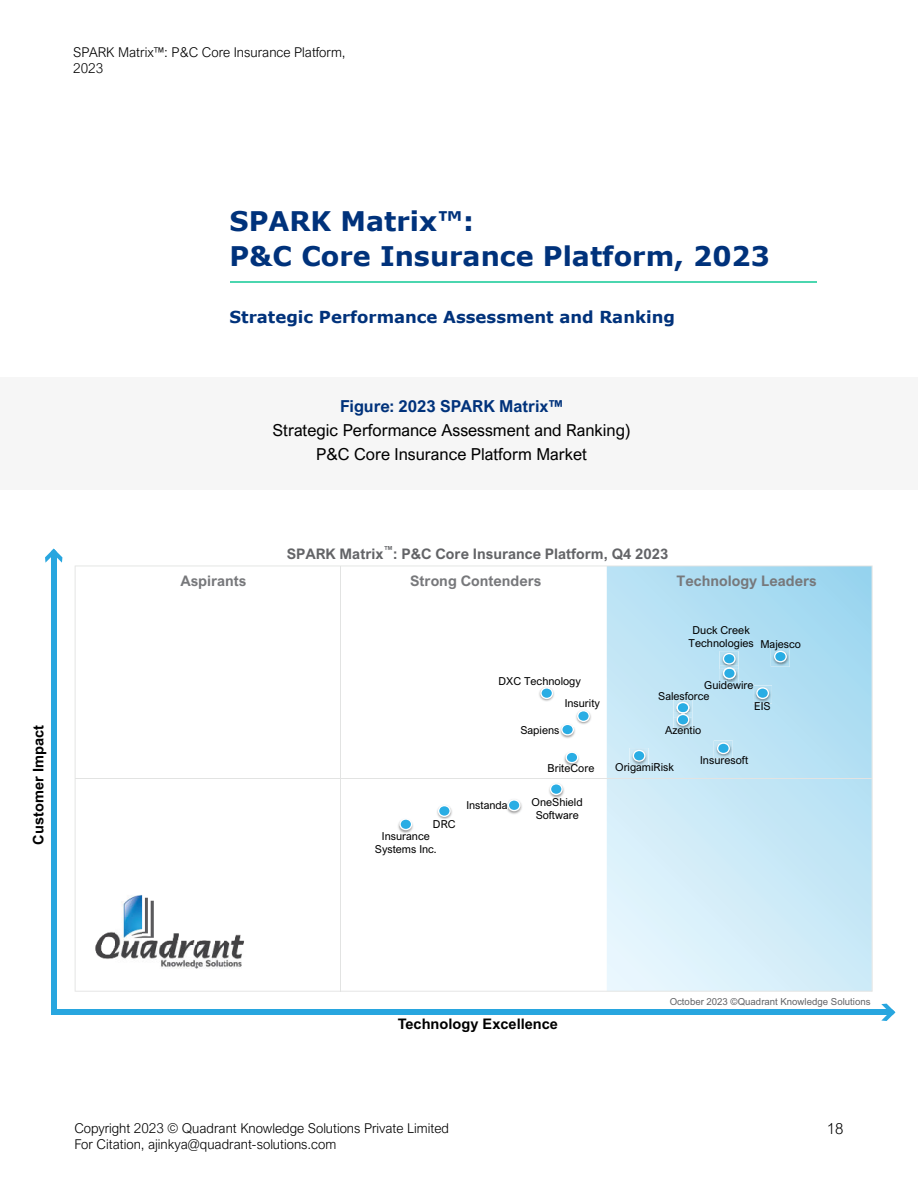
<style>
.page{position:relative;width:918px;height:1188px;background:#fff}
.page>*{position:absolute;margin:0;border:0;box-sizing:border-box;transform-origin:0 0}
.t1{font:700 27px/34.5px "Verdana";color:#00327b}
.t2{font:16.5px/24px "Arial Nova";color:#000;text-align:center}
.t3{font:700 16.5px "Verdana";color:#00327b}
.t4{font:700 16.5px "Arial Nova";color:#00327b}
.t5{font:300 15px "Arial Nova";color:#000}
.t6{font:700 14.55px "Arial Nova";color:#636467}
.t7{font:700 14.55px "Arial Nova";color:#77787b}
.t8{font:700 14.55px "Arial";color:#000}
.t9{font:300 13.5px/16.2px "Arial Nova";color:#000}
.t10{font:10.95px/13.2px "Arial Nova";color:#000;text-align:center}
.t11{font:9.6px "Arial";color:#636467}
</style>
<div class="page">
<div style="left:0;top:377px;width:918px;height:113px;background:#f6f6f6"></div>
<svg style="left:75px;top:566px;width:798px;height:426px"></svg>
<hr style="left:75px;top:779px;width:797px;height:1px;background:#e2e3e2">
<hr style="left:340px;top:566px;width:1px;height:425px;background:#e2e3e2">
<div style="left:51px;top:554px;width:5px;height:461px;background:#28a6df"></div>
<svg style="left:45px;top:549px;width:17px;height:14px"></svg>
<div style="left:51px;top:1010px;width:839px;height:5px;background:#28a6df"></div>
<svg style="left:881px;top:1004px;width:14px;height:17px"></svg>
<img style="left:753px;top:699px;width:19px;height:4px">
<img style="left:574px;top:708px;width:19px;height:18px">
<img style="left:537px;top:686px;width:19px;height:17px">
<svg style="left:540px;top:687px;width:13px;height:12px"></svg>
<img style="left:558px;top:722px;width:19px;height:18px">
<svg style="left:561px;top:710px;width:29px;height:26px"></svg>
<img style="left:673px;top:700px;width:19px;height:12px">
<img style="left:547px;top:781px;width:18px;height:18px">
<svg style="left:550px;top:783px;width:13px;height:12px"></svg>
<img style="left:630px;top:748px;width:18px;height:18px">
<svg style="left:633px;top:750px;width:13px;height:12px"></svg>
<img style="left:673px;top:718px;width:19px;height:12px">
<img style="left:673px;top:712px;width:19px;height:6px">
<svg style="left:677px;top:702px;width:12px;height:24px"></svg>
<img style="left:714px;top:741px;width:19px;height:17px">
<svg style="left:717px;top:742px;width:13px;height:12px"></svg>
<img style="left:771px;top:649px;width:19px;height:18px">
<img style="left:562px;top:750px;width:19px;height:18px">
<svg style="left:566px;top:752px;width:12px;height:11px"></svg>
<img style="left:435px;top:803px;width:19px;height:2px">
<svg style="left:435px;top:805px;width:19px;height:16px"></svg>
<img style="left:505px;top:798px;width:18px;height:17px">
<svg style="left:505px;top:799px;width:16px;height:12px"></svg>
<img style="left:396px;top:817px;width:19px;height:17px">
<svg style="left:397px;top:818px;width:18px;height:17px"></svg>
<svg style="left:719px;top:651px;width:68px;height:48px;background:#abdaef"></svg>
<hr style="left:230px;top:282px;width:587px;height:1px;background:#4bd6af">
<p class="t9" style="left:73px;top:45px;width:274px">SPARK Matrix™: P&amp;C Core Insurance Platform,<br>2023</p>
<h3 class="t8" style="left:33px;top:845px;width:121px;rotate:-90deg">C u ots m re mI p tca</h3>
<h1 class="t1" style="left:230px;top:206px;width:542px">SPARK Matrix™:<br>P&amp;C Core Insurance Platform, 2023</h1>
<h2 class="t3" style="left:230px;top:310px;width:447px">Strategic Performance Assessment and Ranking</h2>
<h2 class="t4" style="left:340px;top:396px;width:224px">Figure: 2023 SPARK Matrix™</h2>
<h2 class="t2" style="left:272px;top:419px;width:360px">Strategic Performance Assessment and Ranking)<br>P&amp;C Core Insurance Platform Market</h2>
<h3 class="t6" style="left:287px;top:548px;width:383px">SPARK Matrix<sup>™</sup>: P&amp;C Core Insurance Platform, Q4 2023</h3>
<h3 class="t7" style="left:180px;top:575px;width:67px">Aspirants</h3>
<h3 class="t7" style="left:410px;top:575px;width:133px">Strong Contenders</h3>
<h3 class="t7" style="left:677px;top:575px;width:142px">Technology Leaders</h3>
<p class="t10" style="left:689px;top:624px;width:67px">Duck Creek<br>Technologies</p>
<p class="t10" style="left:760px;top:638px;width:42px">Majesco</p>
<p class="t10" style="left:499px;top:676px;width:84px">DXC Technology</p>
<p class="t10" style="left:704px;top:679px;width:51px">Guidewire</p>
<p class="t10" style="left:520px;top:724px;width:40px">Sapiens</p>
<p class="t10" style="left:658px;top:691px;width:53px">Salesforce</p>
<p class="t10" style="left:565px;top:697px;width:37px">Insurity</p>
<p class="t10" style="left:754px;top:701px;width:18px">EIS</p>
<p class="t10" style="left:665px;top:724px;width:38px">Azentio</p>
<p class="t10" style="left:433px;top:818px;width:24px">DRC</p>
<p class="t10" style="left:375px;top:830px;width:63px">Insurance<br>Systems Inc.</p>
<p class="t10" style="left:466px;top:799px;width:43px">Instanda</p>
<p class="t10" style="left:548px;top:762px;width:48px">BriteCore</p>
<p class="t10" style="left:532px;top:796px;width:53px">OneShield<br>Software</p>
<p class="t10" style="left:615px;top:761px;width:60px">OrigamiRisk</p>
<p class="t10" style="left:700px;top:754px;width:50px">Insuresoft</p>
<h3 class="t8" style="left:398px;top:1018px;width:162px">Technology Excellence</h3>
<p class="t11" style="left:670px;top:998px;width:203px">October 2023 ©Quadrant Knowledge Solutions</p>
<p class="t9" style="left:74px;top:1121px;width:376px">Copyright 2023 © Quadrant Knowledge Solutions Private Limited</p>
<h3 class="t5" style="left:827px;top:1120px;width:18px">18</h3>
<p class="t9" style="left:74px;top:1137px;width:263px">For Citation, ajinkya@quadrant-solutions.com</p>
</div>
